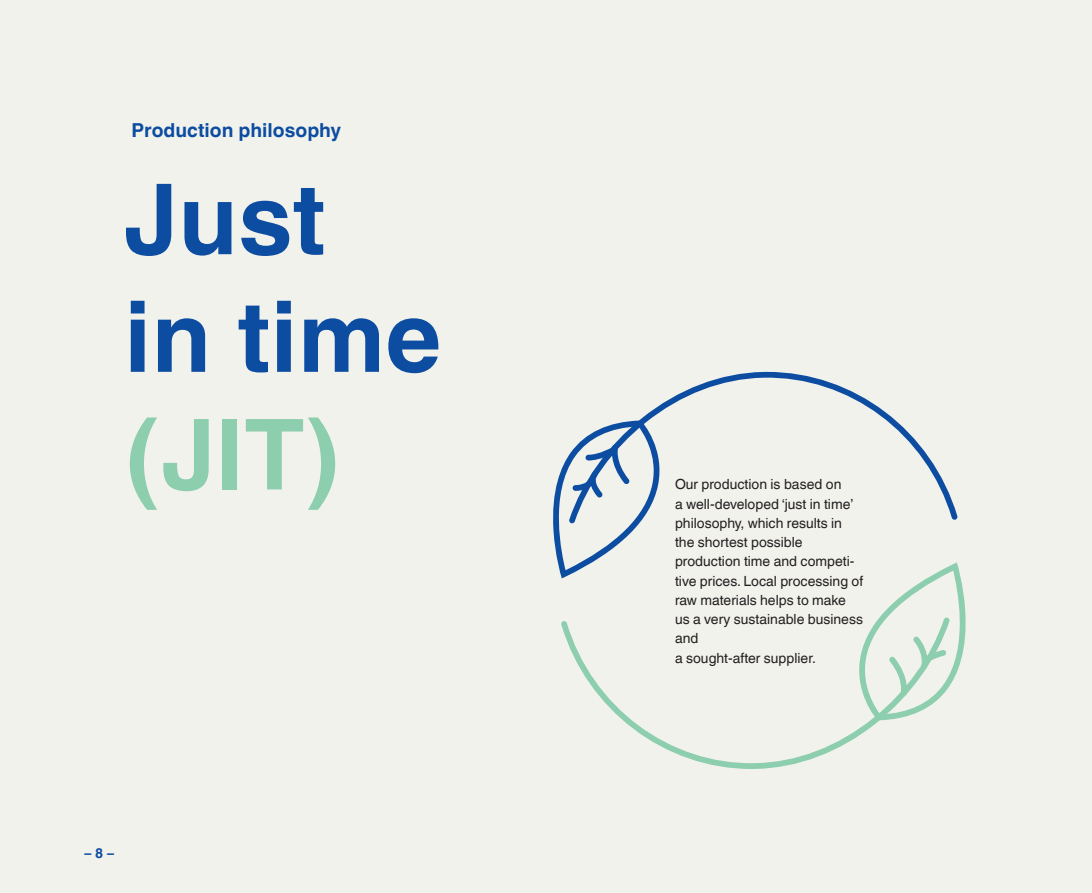
<style>
.page{position:relative;width:1092px;height:893px;background:#fff}
.page>*{position:absolute;margin:0;border:0;box-sizing:border-box;transform-origin:0 0}
.Tittel_stor_blå{font:700 98px/117.6px "TROX Helvetica";color:#0d4da1}
.Ingress{font:700 19.25px "TROX Helvetica";color:#0d4da1}
.Brødtekst{font:14px/19.2px "TROX Helvetica";color:#231f20}
.t1{font:700 14px "TROX Helvetica";color:#0d4da1}
.s1{color:#8cceae}
</style>
<div class="page">
<div style="left:0;top:0;width:1091px;height:893px;background:#f2f2ed"></div>
<svg style="left:640px;top:372px;width:317px;height:148px"></svg>
<svg style="left:553px;top:420px;width:112px;height:158px"></svg>
<svg style="left:561px;top:621px;width:323px;height:148px"></svg>
<svg style="left:853px;top:562px;width:113px;height:158px"></svg>
<p class="Ingress" style="left:131px;top:119px;width:211px">Production philosophy</p>
<p class="Tittel_stor_blå" style="left:124px;top:162px;width:318px">Just<br>in time <span class="s1">(JIT)</span></p>
<p class="t1" style="left:84px;top:845px;width:31px">– 8 –</p>
<p class="Brødtekst" style="left:675px;top:475px;width:190px">Our production is based on<br>a well-developed ‘just in time’ philosophy, which results in the shortest possible production time and competi&shy;tive prices. Local processing of raw materials helps to make us a very sustainable business and<br>a sought-after supplier.</p>
</div>
